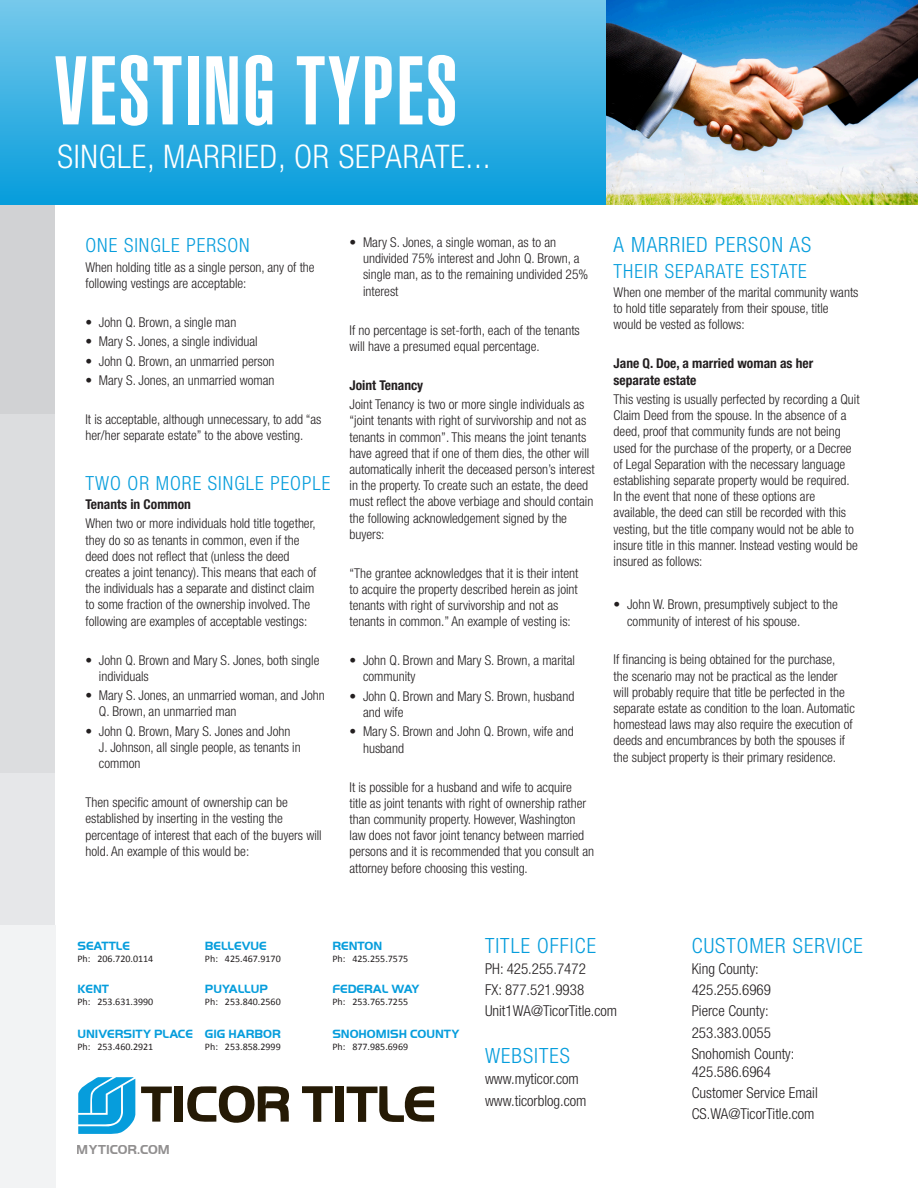
<style>
.page{position:relative;width:918px;height:1188px;background:#fff}
.page>*{position:absolute;margin:0;border:0;box-sizing:border-box;transform-origin:0 0}
.t1{font:900 extra-condensed 95.7px "Helvetica LT";letter-spacing:.025em;color:#fff}
.t2{font:300 condensed 32.55px "Helvetica Neue LT Std";letter-spacing:.025em;color:#fff}
.H2_-_Blue{font:300 condensed 21px "Helvetica Neue LT Std";letter-spacing:.05em;color:#069ddc}
.H2_-_Blue-2{font:300 condensed 19.5px "Helvetica Neue LT Std";letter-spacing:.05em;color:#069ddc}
.t3{font:300 condensed 15px/21.3px "Helvetica Neue LT Std";color:#231f20}
.Normal_Paragraph_9pt{font:300 condensed 13.5px/16.2px "Helvetica Neue LT Std";color:#231f20}
.Normal_Paragraph_9pt-2{font:700 condensed 13.5px/16.2px "Helvetica Neue LT Std";color:#231f20}
.t4{font:700 13.5px "Handel Got D";color:#231f20}
.t5{font:700 12.3px "Handel Got D";color:#069ddc}
.t6{font:10.05px "Calibri";color:#231f20}
</style>
<div class="page">
<div style="left:0;top:773px;width:55px;height:153px;background:#e6e7e9"></div>
<div style="left:0;top:925px;width:55px;height:262px;background:#f2f3f4"></div>
<div style="left:0;top:412px;width:55px;height:361px;background:#dcdddf"></div>
<div style="left:0;top:202px;width:55px;height:212px;background:#d1d2d4"></div>
<div style="left:0;top:0;width:918px;height:205px;background:linear-gradient(to bottom,#76c9eb,#069ddc)"></div>
<svg style="left:78px;top:1077px;width:57px;height:57px;background:#37b0e2"></svg>
<svg style="left:302px;top:1086px;width:31px;height:36px"></svg>
<svg style="left:141px;top:1087px;width:31px;height:35px"></svg>
<div style="left:175px;top:1087px;width:8px;height:35px;background:#251a05"></div>
<div style="left:335px;top:1087px;width:9px;height:35px;background:#251a05"></div>
<svg style="left:347px;top:1086px;width:87px;height:36px"></svg>
<svg style="left:187px;top:1085px;width:102px;height:38px"></svg>
<img style="left:606px;top:0;width:312px;height:205px">
<p class="t1" style="left:55px;top:36px;width:404px">VESTING TYPES</p>
<p class="t2" style="left:57px;top:138px;width:435px">SINGLE, MARRIED, OR SEPARATE...</p>
<p class="H2_-_Blue-2" style="left:85px;top:234px;width:166px">ONE SINGLE PERSON</p>
<p class="Normal_Paragraph_9pt" style="left:85px;top:259px;width:231px">When holding title as a single person, any of the following vestings are acceptable:</p>
<p class="Normal_Paragraph_9pt" style="left:85px;top:314px;width:152px">• John Q. Brown, a single man</p>
<p class="Normal_Paragraph_9pt" style="left:85px;top:333px;width:174px">• Mary S. Jones, a single individual</p>
<p class="Normal_Paragraph_9pt" style="left:85px;top:353px;width:191px">• John Q. Brown, an unmarried person</p>
<p class="Normal_Paragraph_9pt" style="left:85px;top:372px;width:191px">• Mary S. Jones, an unmarried woman</p>
<p class="Normal_Paragraph_9pt" style="left:85px;top:411px;width:238px">It is acceptable, although unnecessary, to add “as her/her separate estate” to the above vesting.</p>
<p class="H2_-_Blue-2" style="left:85px;top:471px;width:246px">TWO OR MORE SINGLE PEOPLE</p>
<p class="Normal_Paragraph_9pt-2" style="left:85px;top:496px;width:107px">Tenants in Common</p>
<p class="Normal_Paragraph_9pt" style="left:85px;top:515px;width:233px">When two or more individuals hold title together, they do so as tenants in common, even if the deed does not reflect that (unless the deed creates a joint tenancy). This means that each of the individuals has a separate and distinct claim to some fraction of the ownership involved. The following are examples of acceptable vestings:</p>
<p class="Normal_Paragraph_9pt" style="left:99px;top:652px;width:222px;text-indent:-14px">• John Q. Brown and Mary S. Jones, both single individuals</p>
<p class="Normal_Paragraph_9pt" style="left:99px;top:687px;width:227px;text-indent:-14px">• Mary S. Jones, an unmarried woman, and John<br>Q. Brown, an unmarried man</p>
<p class="Normal_Paragraph_9pt" style="left:99px;top:723px;width:203px;text-indent:-14px">• John Q. Brown, Mary S. Jones and John<br>J. Johnson, all single people, as tenants in common</p>
<p class="Normal_Paragraph_9pt" style="left:85px;top:794px;width:238px">Then specific amount of ownership can be established by inserting in the vesting the percentage of interest that each of the buyers will hold. An example of this would be:</p>
<p class="Normal_Paragraph_9pt" style="left:363px;top:234px;width:227px;text-indent:-14px">• Mary S. Jones, a single woman, as to an undivided 75% interest and John Q. Brown, a single man, as to the remaining undivided 25% interest</p>
<p class="Normal_Paragraph_9pt" style="left:350px;top:322px;width:232px">If no percentage is set-forth, each of the tenants will have a presumed equal percentage.</p>
<p class="Normal_Paragraph_9pt-2" style="left:350px;top:377px;width:75px">Joint Tenancy</p>
<p class="Normal_Paragraph_9pt" style="left:350px;top:396px;width:247px">Joint Tenancy is two or more single individuals as “joint tenants with right of survivorship and not as tenants in common”. This means the joint tenants have agreed that if one of them dies, the other will automatically inherit the deceased person’s interest in the property. To create such an estate, the deed must reflect the above verbiage and should contain the following acknowledgement signed by the buyers:</p>
<p class="Normal_Paragraph_9pt" style="left:350px;top:565px;width:230px">“The grantee acknowledges that it is their intent to acquire the property described herein as joint tenants with right of survivorship and not as tenants in common.” An example of vesting is:</p>
<p class="Normal_Paragraph_9pt" style="left:363px;top:652px;width:214px;text-indent:-14px">• John Q. Brown and Mary S. Brown, a marital community</p>
<p class="Normal_Paragraph_9pt" style="left:363px;top:688px;width:213px;text-indent:-14px">• John Q. Brown and Mary S. Brown, husband and wife</p>
<p class="Normal_Paragraph_9pt" style="left:363px;top:723px;width:212px;text-indent:-14px">• Mary S. Brown and John Q. Brown, wife and husband</p>
<p class="Normal_Paragraph_9pt" style="left:350px;top:779px;width:246px">It is possible for a husband and wife to acquire<br>title as joint tenants with right of ownership rather than community property. However, Washington law does not favor joint tenancy between married persons and it is recommended that you consult an attorney before choosing this vesting.</p>
<p class="H2_-_Blue" style="left:614px;top:233px;width:199px">A MARRIED PERSON AS</p>
<p class="H2_-_Blue-2" style="left:614px;top:260px;width:195px">THEIR SEPARATE ESTATE</p>
<p class="Normal_Paragraph_9pt" style="left:614px;top:284px;width:246px">When one member of the marital community wants to hold title separately from their spouse, title would be vested as follows:</p>
<p class="Normal_Paragraph_9pt-2" style="left:614px;top:355px;width:201px">Jane Q. Doe, a married woman as her separate estate</p>
<p class="Normal_Paragraph_9pt" style="left:614px;top:391px;width:247px">This vesting is usually perfected by recording a Quit Claim Deed from the spouse. In the absence of a deed, proof that community funds are not being used for the purchase of the property, or a Decree of Legal Separation with the necessary language establishing separate property would be required.<br>In the event that none of these options are available, the deed can still be recorded with this vesting, but the title company would not be able to insure title in this manner. Instead vesting would be insured as follows:</p>
<p class="Normal_Paragraph_9pt" style="left:627px;top:596px;width:212px;text-indent:-14px">• John W. Brown, presumptively subject to the community of interest of his spouse.</p>
<p class="Normal_Paragraph_9pt" style="left:614px;top:651px;width:243px">If financing is being obtained for the purchase,<br>the scenario may not be practical as the lender will probably require that title be perfected in the separate estate as condition to the loan. Automatic homestead laws may also require the execution of deeds and encumbrances by both the spouses if the subject property is their primary residence.</p>
<p class="t5" style="left:77px;top:939px;width:54px">SEATTLE</p>
<p class="t6" style="left:77px;top:952px;width:77px">Ph: 206.720.0114</p>
<p class="t5" style="left:205px;top:939px;width:63px">BELLEVUE</p>
<p class="t6" style="left:205px;top:952px;width:77px">Ph: 425.467.9170</p>
<p class="t5" style="left:77px;top:982px;width:33px">KENT</p>
<p class="t6" style="left:77px;top:995px;width:77px">Ph: 253.631.3990</p>
<p class="t5" style="left:205px;top:982px;width:64px">PUYALLUP</p>
<p class="t6" style="left:205px;top:995px;width:77px">Ph: 253.840.2560</p>
<p class="t5" style="left:77px;top:1027px;width:117px">UNIVERSITY PLACE</p>
<p class="t6" style="left:77px;top:1040px;width:77px">Ph: 253.460.2921</p>
<p class="t5" style="left:205px;top:1027px;width:77px">GIG HARBOR</p>
<p class="t6" style="left:205px;top:1040px;width:77px">Ph: 253.858.2999</p>
<p class="t5" style="left:332px;top:939px;width:52px">RENTON</p>
<p class="t6" style="left:332px;top:952px;width:77px">Ph: 425.255.7575</p>
<p class="t5" style="left:332px;top:982px;width:89px">FEDERAL WAY</p>
<p class="t6" style="left:332px;top:995px;width:77px">Ph: 253.765.7255</p>
<p class="t5" style="left:332px;top:1027px;width:129px">SNOHOMISH COUNTY</p>
<p class="t6" style="left:332px;top:1040px;width:77px">Ph: 877.985.6969</p>
<h3 class="H2_-_Blue" style="left:485px;top:933px;width:113px">TITLE OFFICE</h3>
<p class="t3" style="left:485px;top:958px;width:134px">PH: 425.255.7472<br>FX: 877.521.9938<br>Unit1WA@TicorTitle.com</p>
<h3 class="H2_-_Blue" style="left:485px;top:1044px;width:87px">WEBSITES</h3>
<p class="t3" style="left:485px;top:1068px;width:103px">www.myticor.com www.ticorblog.com</p>
<h3 class="H2_-_Blue" style="left:692px;top:933px;width:173px">CUSTOMER SERVICE</h3>
<p class="t3" style="left:692px;top:958px;width:104px">King County:<br>425.255.6969<br>Pierce County:<br>253.383.0055<br>Snohomish County:</p>
<p class="t3" style="left:692px;top:1061px;width:128px">425.586.6964<br>Customer Service Email<br>CS.WA@TicorTitle.com</p>
<p class="t4" style="left:77px;top:1142px;width:94px">MYTICOR.COM</p>
</div>
